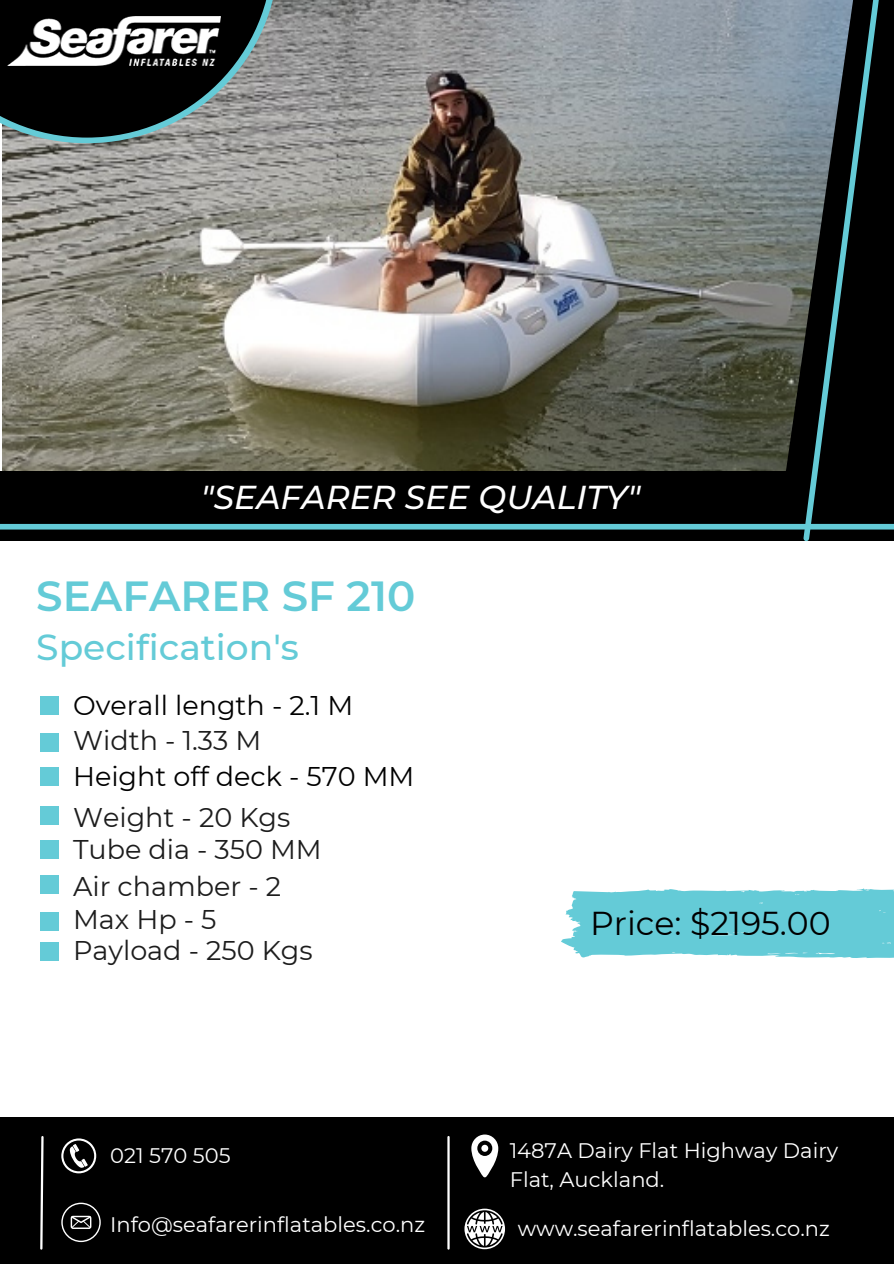
<style>
.page{position:relative;width:894px;height:1264px;background:#fff}
.page>*{position:absolute;margin:0;border:0;box-sizing:border-box;transform-origin:0 0}
.t1{font:600 42px "Montserrat";color:#64cbd7}
.t2{font:500 36px "Montserrat";color:#64cbd7}
.t3{font:italic 500 33px "Montserrat";color:#fff}
.t4{font:33px "Montserrat";color:#000}
.t5{font:27px "Montserrat";color:#1d1d1d}
.t6{font:27px "Montserrat";color:#000}
.t7{font:21px/29.2px "Montserrat";color:#fff}
</style>
<div class="page">
<svg style="left:561px;top:888px;width:332px;height:70px;background:#74d0db"></svg>
<div style="left:40px;top:696px;width:18px;height:18px;background:#64cbd7"></div>
<div style="left:40px;top:733px;width:18px;height:18px;background:#64cbd7"></div>
<div style="left:40px;top:806px;width:18px;height:18px;background:#64cbd7"></div>
<div style="left:40px;top:840px;width:18px;height:18px;background:#64cbd7"></div>
<div style="left:40px;top:767px;width:18px;height:18px;background:#64cbd7"></div>
<div style="left:40px;top:875px;width:18px;height:18px;background:#64cbd7"></div>
<div style="left:40px;top:912px;width:18px;height:18px;background:#64cbd7"></div>
<div style="left:40px;top:942px;width:18px;height:18px;background:#64cbd7"></div>
<div style="left:0;top:1117px;width:893px;height:146px;background:#000"></div>
<svg style="left:40px;top:1136px;width:4px;height:114px"></svg>
<svg style="left:61px;top:1138px;width:36px;height:35px"></svg>
<svg style="left:61px;top:1202px;width:40px;height:39px"></svg>
<hr style="left:447px;top:1136px;width:2px;height:112px;background:#fff">
<svg style="left:471px;top:1134px;width:27px;height:43px"></svg>
<div style="left:481px;top:1144px;width:7px;height:7px;background:#fff;border-radius:50%"></div>
<svg style="left:464px;top:1208px;width:41px;height:41px"></svg>
<img style="left:2px;top:0;width:512px;height:471px">
<div style="left:0;top:471px;width:893px;height:70px;background:#000"></div>
<svg style="left:514px;top:0;width:379px;height:471px;background:#7a7f7d"></svg>
<svg style="left:886px;top:298px;width:7px;height:173px"></svg>
<svg style="left:799px;top:0;width:87px;height:541px;background:#212c2f"></svg>
<svg style="left:0;top:0;width:278px;height:143px;background:#313838"></svg>
<img style="left:8px;top:17px;width:212px;height:48px">
<div style="left:0;top:524px;width:893px;height:5px;background:#64cbd7"></div>
<p class="t3" style="left:201px;top:476px;width:441px">"SEAFARER SEE QUALITY"</p>
<p class="t1" style="left:36px;top:570px;width:380px">SEAFARER SF 210</p>
<p class="t2" style="left:36px;top:625px;width:264px">Specification's</p>
<p class="t6" style="left:73px;top:688px;width:281px">Overall length - 2.1 M</p>
<p class="t5" style="left:73px;top:723px;width:190px">Width - 1.33 M</p>
<p class="t6" style="left:73px;top:759px;width:343px">Height off deck - 570 MM</p>
<p class="t5" style="left:73px;top:800px;width:219px">Weight - 20 Kgs</p>
<p class="t5" style="left:73px;top:832px;width:250px">Tube dia - 350 MM</p>
<p class="t5" style="left:73px;top:869px;width:209px">Air chamber - 2</p>
<p class="t5" style="left:73px;top:902px;width:145px">Max Hp - 5</p>
<p class="t5" style="left:73px;top:934px;width:241px">Payload - 250 Kgs</p>
<p class="t7" style="left:110px;top:1140px;width:122px">021 570 505</p>
<p class="t7" style="left:110px;top:1209px;width:316px">Info@seafarerinflatables.co.nz</p>
<p class="t4" style="left:590px;top:903px;width:242px">Price: $2195.00</p>
<p class="t7" style="left:509px;top:1135px;width:330px">1487A Dairy Flat Highway Dairy<br>Flat, Auckland.</p>
<p class="t7" style="left:517px;top:1213px;width:313px">www.seafarerinflatables.co.nz</p>
</div>
